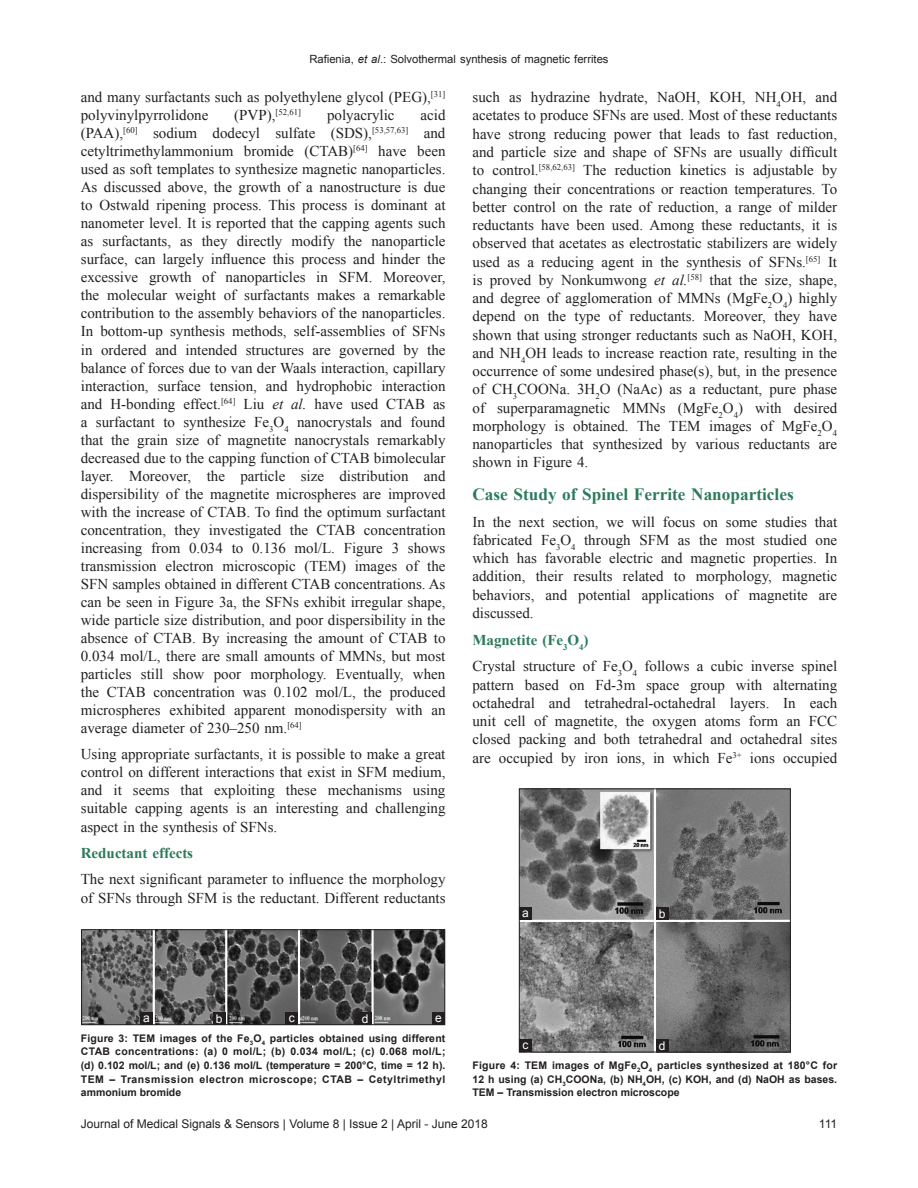
<style>
.page{position:relative;width:918px;height:1188px;background:#fff}
.page>*{position:absolute;margin:0;border:0;box-sizing:border-box;transform-origin:0 0}
.t1{font:700 17.25px "Times New Roman";color:#2b7b5a}
.TX{font:15px/18px "Times New Roman";color:#231f20;text-align:justify}
.t2{font:700 15px "Times New Roman";color:#2b7b5a}
.t3{font:12px "Arial";color:#231f20}
.LABEL{font:12px "Arial";color:#fff}
.t4{font:11.25px "Arial";color:#231f20}
.FGC{font:700 10.5px/13.6px "Arial";color:#231f20;text-align:justify}
.TX-2{font:8.7px "Times New Roman";color:#231f20}
.s1{font-style:italic}
.s2{font-size:15px}
</style>
<div class="page">
<img style="left:521px;top:791px;width:268px;height:259px">
<div style="left:519px;top:789px;width:272px;height:263px;border:1px solid #231f20"></div>
<div style="left:656px;top:1039px;width:13px;height:13px;background:#231f20"></div>
<div style="left:519px;top:1039px;width:13px;height:13px;background:#231f20"></div>
<div style="left:656px;top:907px;width:13px;height:13px;background:#231f20"></div>
<div style="left:519px;top:907px;width:13px;height:13px;background:#231f20"></div>
<img style="left:83px;top:932px;width:360px;height:91px">
<div style="left:81px;top:930px;width:364px;height:95px;border:1px solid #231f20"></div>
<div style="left:359px;top:1012px;width:12px;height:13px;background:#231f20"></div>
<div style="left:285px;top:1012px;width:13px;height:13px;background:#231f20"></div>
<div style="left:213px;top:1012px;width:12px;height:13px;background:#231f20"></div>
<div style="left:140px;top:1012px;width:13px;height:13px;background:#231f20"></div>
<div style="left:432px;top:1012px;width:13px;height:13px;background:#231f20"></div>
<p class="t4" style="left:309px;top:51px;width:301px">Rafienia, <span class="s1">et al</span>.: Solvothermal synthesis of magnetic ferrites</p>
<p class="TX" style="left:81px;top:88px;width:366px">and many surfactants such as polyethylene glycol (PEG),<sup>[31] </sup>polyvinylpyrrolidone</p>
<p class="TX-2" style="left:234px;top:107px;width:68px"><span class="s2">(PVP),</span>[52,61]</p>
<p class="TX" style="left:327px;top:106px;width:69px">polyacrylic</p>
<p class="TX" style="left:81px;top:106px;width:366px;text-indent:340px">acid (PAA),<sup>[60]</sup> sodium dodecyl sulfate (SDS),<sup>[53,57,63]</sup> and cetyltrimethylammonium bromide (CTAB)<sup>[64]</sup> have been used as soft templates to synthesize magnetic nanoparticles.<br>As discussed above, the growth of a nanostructure is due to Ostwald ripening process. This process is dominant at nanometer level. It is reported that the capping agents such as surfactants, as they directly modify the nanoparticle surface, can largely influence this process and hinder the excessive growth of nanoparticles in SFM. Moreover, the molecular weight of surfactants makes a remarkable contribution to the assembly behaviors of the nanoparticles.<br>In bottom‑up synthesis methods, self‑assemblies of SFNs in ordered and intended structures are governed by the balance of forces due to van der Waals interaction, capillary interaction, surface tension, and hydrophobic interaction and H‑bonding effect.<sup>[64]</sup> Liu <span class="s1">et al.</span> have used CTAB as a surfactant to synthesize Fe<sub>3</sub>O<sub>4</sub> nanocrystals and found that the grain size of magnetite nanocrystals remarkably decreased due to the capping function of CTAB bimolecular layer. Moreover, the particle size distribution and dispersibility of the magnetite microspheres are improved with the increase of CTAB. To find the optimum surfactant concentration, they investigated the CTAB concentration increasing from 0.034 to 0.136 mol/L. Figure 3 shows transmission electron microscopic (TEM) images of the SFN samples obtained in different CTAB concentrations. As can be seen in Figure 3a, the SFNs exhibit irregular shape, wide particle size distribution, and poor dispersibility in the absence of CTAB. By increasing the amount of CTAB to 0.034 mol/L, there are small amounts of MMNs, but most particles still show poor morphology. Eventually, when the CTAB concentration was 0.102 mol/L, the produced microspheres exhibited apparent monodispersity with an average diameter of 230–250 nm.<sup>[64]</sup></p>
<p class="TX" style="left:81px;top:745px;width:366px">Using appropriate surfactants, it is possible to make a great control on different interactions that exist in SFM medium, and it seems that exploiting these mechanisms using suitable capping agents is an interesting and challenging aspect in the synthesis of SFNs.</p>
<h2 class="t2" style="left:81px;top:843px;width:114px">Reductant effects</h2>
<p class="TX" style="left:81px;top:870px;width:366px">The next significant parameter to influence the morphology of SFNs through SFM is the reductant. Different reductants</p>
<p class="TX" style="left:472px;top:88px;width:366px">such as hydrazine hydrate, NaOH, KOH, NH<sub>4</sub>OH, and acetates to produce SFNs are used. Most of these reductants have strong reducing power that leads to fast reduction, and particle size and shape of SFNs are usually difficult to control.<sup>[58,62,63]</sup> The reduction kinetics is adjustable by changing their concentrations or reaction temperatures. To better control on the rate of reduction, a range of milder reductants have been used. Among these reductants, it is observed that acetates as electrostatic stabilizers are widely used as a reducing agent in the synthesis of SFNs.<sup>[65]</sup> It is proved by Nonkumwong <span class="s1">et al.</span><sup>[58]</sup> that the size, shape, and degree of agglomeration of MMNs (MgFe<sub>2</sub>O<sub>4</sub>) highly depend on the type of reductants. Moreover, they have shown that using stronger reductants such as NaOH, KOH, and NH<sub>4</sub>OH leads to increase reaction rate, resulting in the occurrence of some undesired phase(s), but, in the presence of CH<sub>3</sub>COONa. 3H<sub>2</sub>O (NaAc) as a reductant, pure phase of superparamagnetic MMNs (MgFe<sub>2</sub>O<sub>4</sub>) with desired morphology is obtained. The TEM images of MgFe<sub>2</sub>O<sub>4 </sub>nanoparticles that synthesized by various reductants are shown in Figure 4.</p>
<h1 class="t1" style="left:472px;top:482px;width:323px">Case Study of Spinel Ferrite Nanoparticles</h1>
<p class="TX" style="left:472px;top:512px;width:366px">In the next section, we will focus on some studies that fabricated Fe<sub>3</sub>O<sub>4</sub> through SFM as the most studied one which has favorable electric and magnetic properties. In addition, their results related to morphology, magnetic behaviors, and potential applications of magnetite are discussed.</p>
<h2 class="t2" style="left:472px;top:629px;width:118px">Magnetite (Fe<sub>3</sub>O<sub>4</sub>)</h2>
<p class="TX" style="left:472px;top:657px;width:366px">Crystal structure of Fe<sub>3</sub>O<sub>4</sub> follows a cubic inverse spinel pattern based on Fd‑3m space group with alternating octahedral and tetrahedral‑octahedral layers. In each unit cell of magnetite, the oxygen atoms form an FCC closed packing and both tetrahedral and octahedral sites are occupied by iron ions, in which Fe<sup>3+</sup> ions occupied</p>
<p class="LABEL" style="left:522px;top:904px;width:8px">a</p>
<p class="LABEL" style="left:659px;top:905px;width:8px">b</p>
<p class="LABEL" style="left:143px;top:1009px;width:8px">a</p>
<p class="LABEL" style="left:216px;top:1010px;width:8px">b</p>
<p class="LABEL" style="left:289px;top:1009px;width:7px">c</p>
<p class="LABEL" style="left:362px;top:1010px;width:8px">d</p>
<p class="LABEL" style="left:435px;top:1009px;width:8px">e</p>
<p class="FGC" style="left:81px;top:1031px;width:366px">Figure 3: TEM images of the Fe<sub>3</sub>O<sub>4</sub> particles obtained using different CTAB concentrations: (a) 0 mol/L; (b) 0.034 mol/L; (c) 0.068 mol/L; (d) 0.102 mol/L; and (e) 0.136 mol/L (temperature = 200°C, time = 12 h).<br>TEM – Transmission electron microscope; CTAB – Cetyltrimethyl ammonium bromide</p>
<p class="LABEL" style="left:522px;top:1037px;width:7px">c</p>
<p class="LABEL" style="left:659px;top:1038px;width:8px">d</p>
<p class="FGC" style="left:472px;top:1058px;width:366px">Figure 4: TEM images of MgFe<sub>2</sub>O<sub>4</sub> particles synthesized at 180°C for 12 h using (a) CH<sub>3</sub>COONa, (b) NH<sub>4</sub>OH, (c) KOH, and (d) NaOH as bases.<br>TEM – Transmission electron microscope</p>
<p class="t3" style="left:81px;top:1116px;width:408px">Journal of Medical Signals &amp; Sensors | Volume 8 | Issue 2 | April - June 2018</p>
<p class="t3" style="left:819px;top:1116px;width:20px">111</p>
</div>
